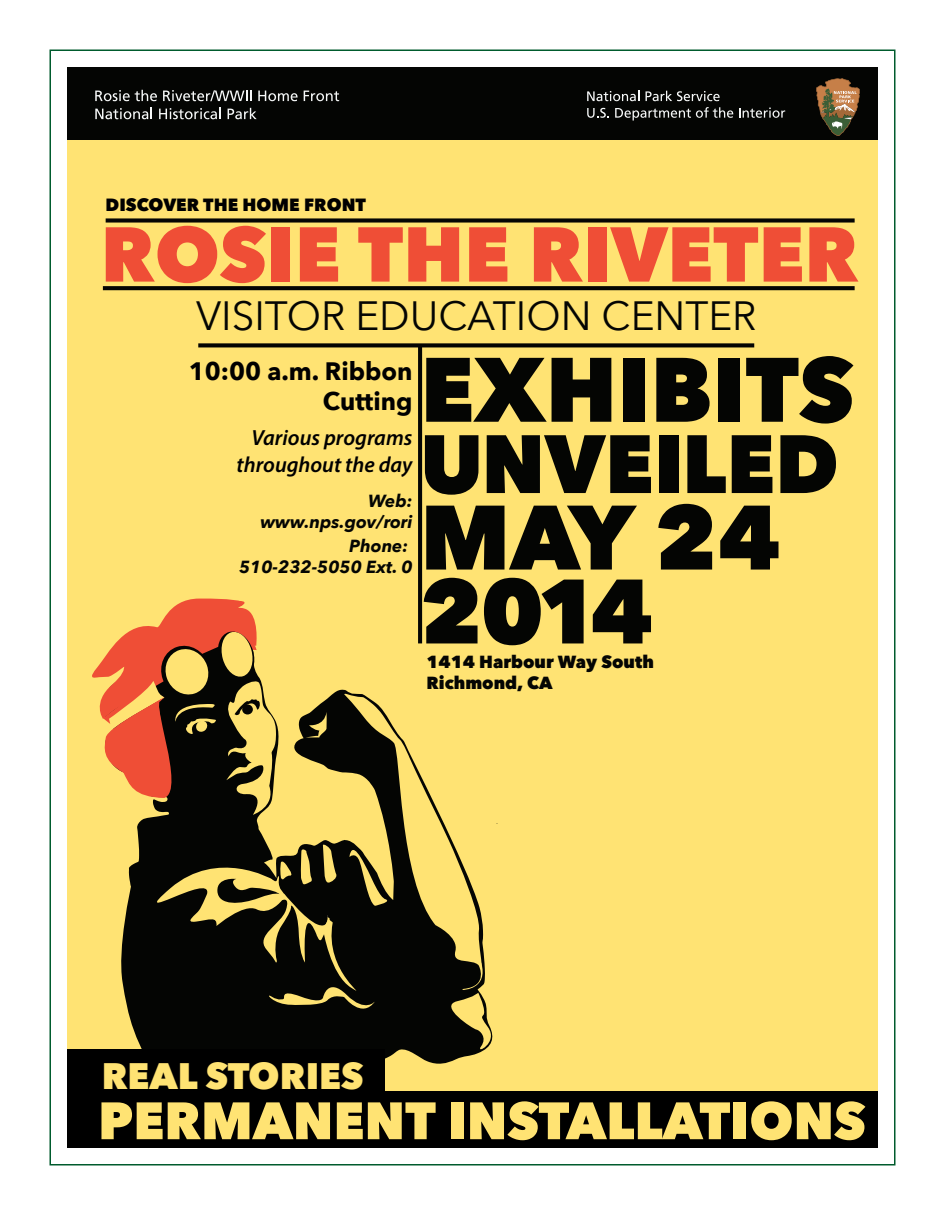
<style>
.page{position:relative;width:945px;height:1215px;background:#fff}
.page>*{position:absolute;margin:0;border:0;box-sizing:border-box;transform-origin:0 0}
.t1{font:90.3px/73.9px "Avenir Next Heavy+XJRGNT";letter-spacing:-.05em;color:#040503}
.t2{font:90.3px "Avenir Next Heavy+XJRGNT";color:#040503}
.t3{font:81.6px "Avenir Next Heavy+XJRGNT";color:#040503}
.t4{font:76.65px "Avenir Next Heavy+XJRGNT";color:#ef4e36}
.t5{font:52.05px "Avenir Next Heavy+XJRGNT";color:#ffe373}
.t6{font:40.8px "Avenir Next Regular+QHVUOW";color:#040503}
.t7{font:36.75px "Avenir Next Heavy+XJRGNT";color:#ffe373}
.t8{font:25.2px/30.2px "Avenir Next Bold+NBDTZF";color:#000;text-align:right}
.t9{font:21.9px/26.4px "Myriad Pro Semibold It+QATQRY";color:#000;text-align:right}
.t10{font:17.7px "Avenir Next Heavy+XJRGNT";color:#000}
.t11{font:17.55px/21px "Avenir Next Bold Italic+GRTUFH";color:#040503;text-align:right}
.t12{font:17.55px/21px "Avenir Next Heavy+XJRGNT";color:#040503}
</style>
<div class="page">
<div style="left:68px;top:118px;width:810px;height:1030px;background:#ffe373"></div>
<div style="left:68px;top:68px;width:810px;height:72px;background:#040503"></div>
<svg style="left:95px;top:90px;width:62px;height:11px"></svg>
<svg style="left:163px;top:90px;width:88px;height:11px"></svg>
<svg style="left:258px;top:91px;width:40px;height:10px"></svg>
<svg style="left:304px;top:91px;width:35px;height:10px"></svg>
<svg style="left:95px;top:108px;width:57px;height:11px"></svg>
<svg style="left:159px;top:108px;width:62px;height:11px"></svg>
<svg style="left:228px;top:108px;width:29px;height:11px"></svg>
<svg style="left:587px;top:91px;width:52px;height:10px"></svg>
<svg style="left:646px;top:91px;width:74px;height:10px"></svg>
<svg style="left:587px;top:108px;width:22px;height:10px"></svg>
<svg style="left:615px;top:107px;width:118px;height:14px"></svg>
<svg style="left:739px;top:108px;width:46px;height:10px"></svg>
<svg style="left:816px;top:78px;width:44px;height:58px"></svg>
<svg style="left:418px;top:347px;width:4px;height:251px"></svg>
<svg style="left:198px;top:343px;width:556px;height:4px;background:#1a190d"></svg>
<div style="left:106px;top:218px;width:749px;height:5px;background:#040503"></div>
<svg style="left:103px;top:286px;width:752px;height:4px;background:#0b0b06"></svg>
<svg style="left:78px;top:598px;width:420px;height:466px"></svg>
<div style="left:68px;top:1092px;width:810px;height:56px;background:#000"></div>
<div style="left:67px;top:1050px;width:318px;height:50px;background:#000"></div>
<p class="t10" style="left:106px;top:193px;width:262px">DISCOVER THE HOME FRONT</p>
<h3 class="t4" style="left:101px;top:205px;width:759px">ROSIE THE RIVETER</h3>
<h3 class="t6" style="left:196px;top:289px;width:562px">VISITOR EDUCATION CENTER</h3>
<h3 class="t8" style="left:189px;top:357px;width:225px">10:00 a.m. Ribbon<br>Cutting</h3>
<p class="t9" style="left:237px;top:426px;width:177px">Various programs throughout the day</p>
<p class="t11" style="left:260px;top:491px;width:154px">Web: www.nps.gov/rori</p>
<p class="t11" style="left:239px;top:536px;width:175px">Phone:<br>510-232-5050 Ext. 0</p>
<h1 class="t2" style="left:420px;top:331px;width:435px">EXHIBITS</h1>
<h2 class="t3" style="left:420px;top:411px;width:420px">UNVEILED</h2>
<h1 class="t1" style="left:420px;top:504px;width:361px">MAY 24<br>2014</h1>
<p class="t12" style="left:427px;top:652px;width:229px">1414 Harbour Way South<br>Richmond, CA</p>
<h3 class="t7" style="left:102px;top:1052px;width:263px">REAL STORIES</h3>
<h3 class="t5" style="left:98px;top:1087px;width:769px">PERMANENT INSTALLATIONS</h3>
</div>
